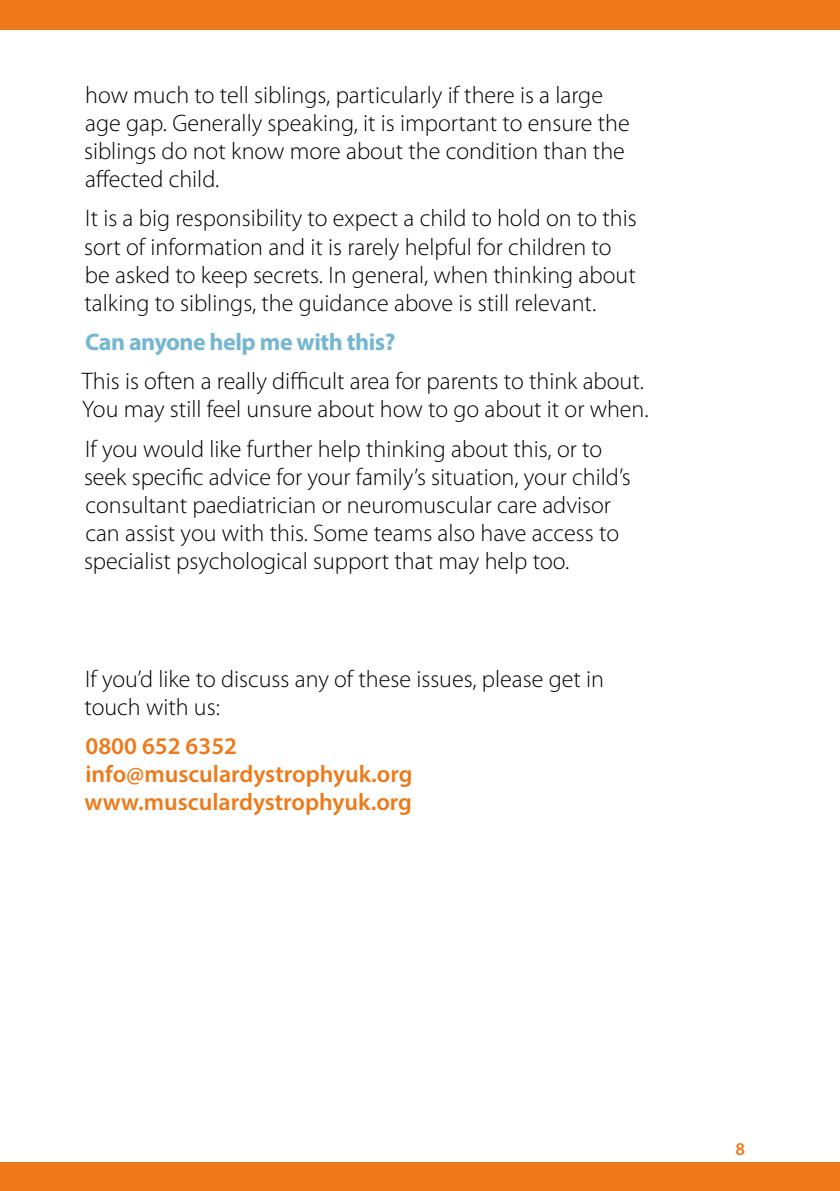
<style>
.page{position:relative;width:840px;height:1191px;background:#fff}
.page>*{position:absolute;margin:0;border:0;box-sizing:border-box;transform-origin:0 0}
.t1{font:300 24px/28px "Myriad Pro";color:#000}
.t2{font:600 24px/28px "Myriad Pro";color:#ef7918}
.t3{font:700 24px "Myriad Pro";letter-spacing:-.02em;color:#75b6d0}
.t4{font:600 18px "Myriad Pro";color:#ef7918}
</style>
<div class="page">
<div style="left:0;top:1162px;width:839px;height:29px;background:#ef7918"></div>
<div style="left:0;top:0;width:839px;height:29px;background:#ef7918"></div>
<p class="t1" style="left:84px;top:81px;width:547px">how much to tell siblings, particularly if there is a large age gap. Generally speaking, it is important to ensure the siblings do not know more about the condition than the affected child.</p>
<p class="t1" style="left:84px;top:204px;width:554px">It is a big responsibility to expect a child to hold on to this sort of information and it is rarely helpful for children to be asked to keep secrets. In general, when thinking about talking to siblings, the guidance above is still relevant.</p>
<p class="t3" style="left:85px;top:326px;width:311px">Can anyone help me with this?</p>
<p class="t1" style="left:82px;top:367px;width:568px">This is often a really difficult area for parents to think about.<br>You may still feel unsure about how to go about it or when.</p>
<p class="t1" style="left:84px;top:434px;width:548px">If you would like further help thinking about this, or to seek specific advice for your family’s situation, your child’s consultant paediatrician or neuromuscular care advisor can assist you with this. Some teams also have access to specialist psychological support that may help too.</p>
<p class="t1" style="left:84px;top:664px;width:521px">If you’d like to discuss any of these issues, please get in touch with us:</p>
<p class="t2" style="left:84px;top:731px;width:329px">0800 652 6352 info@musculardystrophyuk.org www.musculardystrophyuk.org</p>
<p class="t4" style="left:735px;top:1137px;width:11px">8</p>
</div>
